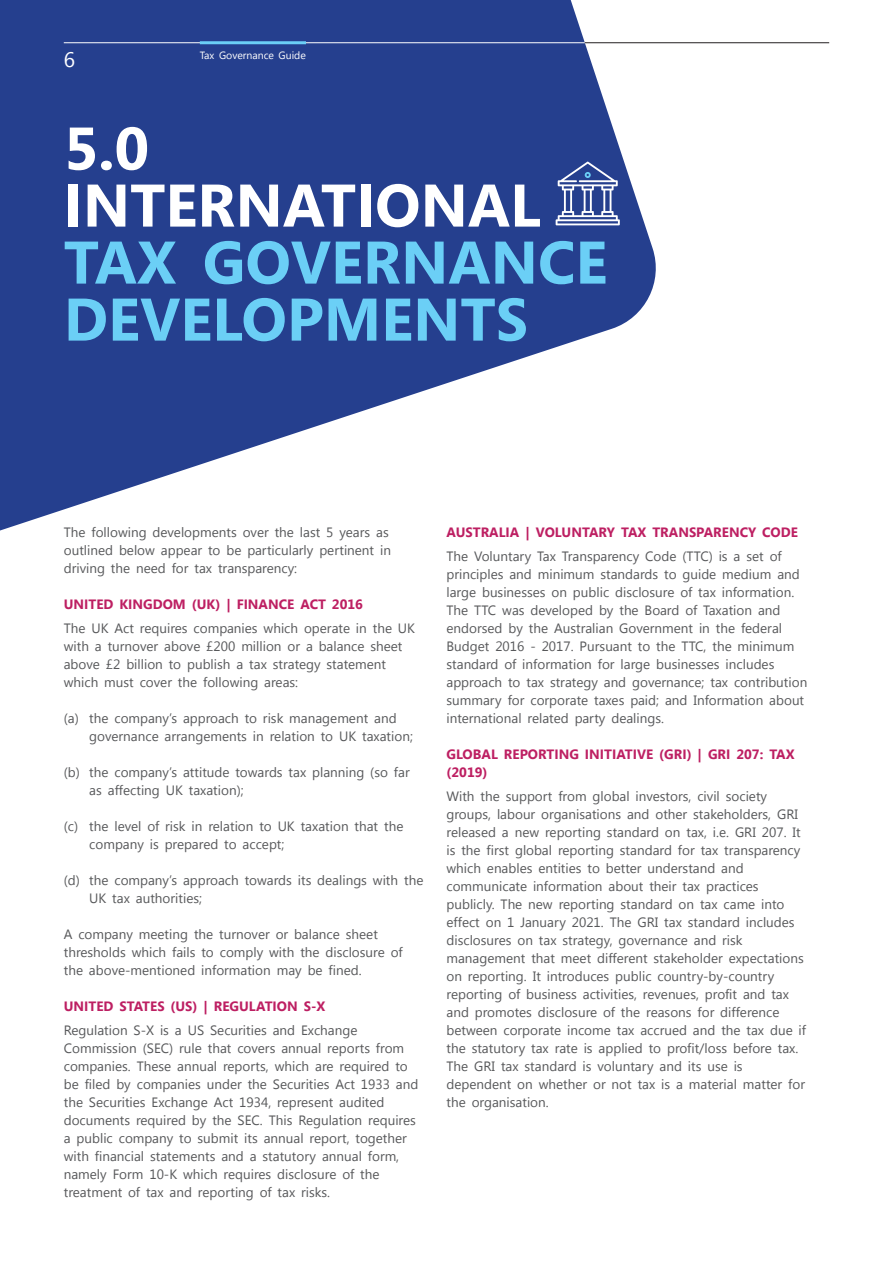
<style>
.page{position:relative;width:893px;height:1263px;background:#fff}
.page>*{position:absolute;margin:0;border:0;box-sizing:border-box;transform-origin:0 0}
.t1{font:700 60px/57px "Segoe UI";color:#6bcff6}
.t2{font:700 60px/57px "Segoe UI";color:#fff}
.t3{font:21px "Segoe UI";color:#fff}
.t4{font:13.5px/18px "Segoe UI";color:#57585a}
.t5{font:700 13.5px/18px "Segoe UI";color:#bd1f62}
.t6{font:10.5px "Segoe UI";color:#fff}
</style>
<div class="page">
<svg style="left:0;top:0;width:664px;height:531px;fill:#253f8e"></svg>
<svg style="left:556px;top:162px;width:64px;height:63px"></svg>
<hr style="left:64px;top:42px;width:765px;height:1px;background:#fff">
<hr style="left:200px;top:41px;width:106px;height:3px;background:#6bcff6">
<hr style="left:585px;top:42px;width:244px;height:1px;background:#231f20">
<h2 class="t3" style="left:64px;top:45px;width:13px">6</h2>
<p class="t6" style="left:200px;top:48px;width:108px">Tax Governance Guide</p>
<h1 class="t2" style="left:64px;top:117px;width:478px">5.0<br>INTERNATIONAL</h1>
<h1 class="t1" style="left:64px;top:231px;width:545px">TAX GOVERNANCE<br>DEVELOPMENTS</h1>
<p class="t4" style="left:64px;top:522px;width:329px">The following developments over the last 5 years as outlined below appear to be particularly pertinent in driving the need for tax transparency:</p>
<p class="t5" style="left:64px;top:594px;width:301px">UNITED KINGDOM (UK) | FINANCE ACT 2016</p>
<p class="t4" style="left:64px;top:618px;width:353px">The UK Act requires companies which operate in the UK with a turnover above £200 million or a balance sheet above £2 billion to publish a tax strategy statement which must cover the following areas:</p>
<p class="t4" style="left:89px;top:708px;width:325px;text-indent:-26px">(a) the company’s approach to risk management and governance arrangements in relation to UK taxation;</p>
<p class="t4" style="left:89px;top:762px;width:322px;text-indent:-26px">(b) the company’s attitude towards tax planning (so far as affecting UK taxation);</p>
<p class="t4" style="left:89px;top:816px;width:316px;text-indent:-26px">(c) the level of risk in relation to UK taxation that the company is prepared to accept;</p>
<p class="t4" style="left:89px;top:870px;width:336px;text-indent:-26px">(d) the company’s approach towards its dealings with the<br>UK tax authorities;</p>
<p class="t4" style="left:64px;top:924px;width:340px">A company meeting the turnover or balance sheet thresholds which fails to comply with the disclosure of the above-mentioned information may be fined.</p>
<p class="t5" style="left:64px;top:996px;width:263px">UNITED STATES (US) | REGULATION S-X</p>
<p class="t4" style="left:64px;top:1020px;width:356px">Regulation S-X is a US Securities and Exchange Commission (SEC) rule that covers annual reports from companies. These annual reports, which are required to be filed by companies under the Securities Act 1933 and the Securities Exchange Act 1934, represent audited documents required by the SEC. This Regulation requires a public company to submit its annual report, together with financial statements and a statutory annual form, namely Form 10-K which requires disclosure of the treatment of tax and reporting of tax risks.</p>
<p class="t5" style="left:446px;top:522px;width:353px">AUSTRALIA | VOLUNTARY TAX TRANSPARENCY CODE</p>
<p class="t4" style="left:446px;top:546px;width:362px">The Voluntary Tax Transparency Code (TTC) is a set of principles and minimum standards to guide medium and large businesses on public disclosure of tax information.<br>The TTC was developed by the Board of Taxation and endorsed by the Australian Government in the federal Budget 2016 - 2017. Pursuant to the TTC, the minimum standard of information for large businesses includes approach to tax strategy and governance; tax contribution summary for corporate taxes paid; and Information about international related party dealings.</p>
<p class="t5" style="left:446px;top:744px;width:350px">GLOBAL REPORTING INITIATIVE (GRI) | GRI 207: TAX (2019)</p>
<p class="t4" style="left:446px;top:786px;width:361px">With the support from global investors, civil society groups, labour organisations and other stakeholders, GRI released a new reporting standard on tax, i.e. GRI 207. It is the first global reporting standard for tax transparency which enables entities to better understand and communicate information about their tax practices publicly. The new reporting standard on tax came into effect on 1 January 2021. The GRI tax standard includes disclosures on tax strategy, governance and risk management that meet different stakeholder expectations on reporting. It introduces public country-by-country reporting of business activities, revenues, profit and tax and promotes disclosure of the reasons for difference between corporate income tax accrued and the tax due if the statutory tax rate is applied to profit/loss before tax.<br>The GRI tax standard is voluntary and its use is dependent on whether or not tax is a material matter for the organisation.</p>
</div>
